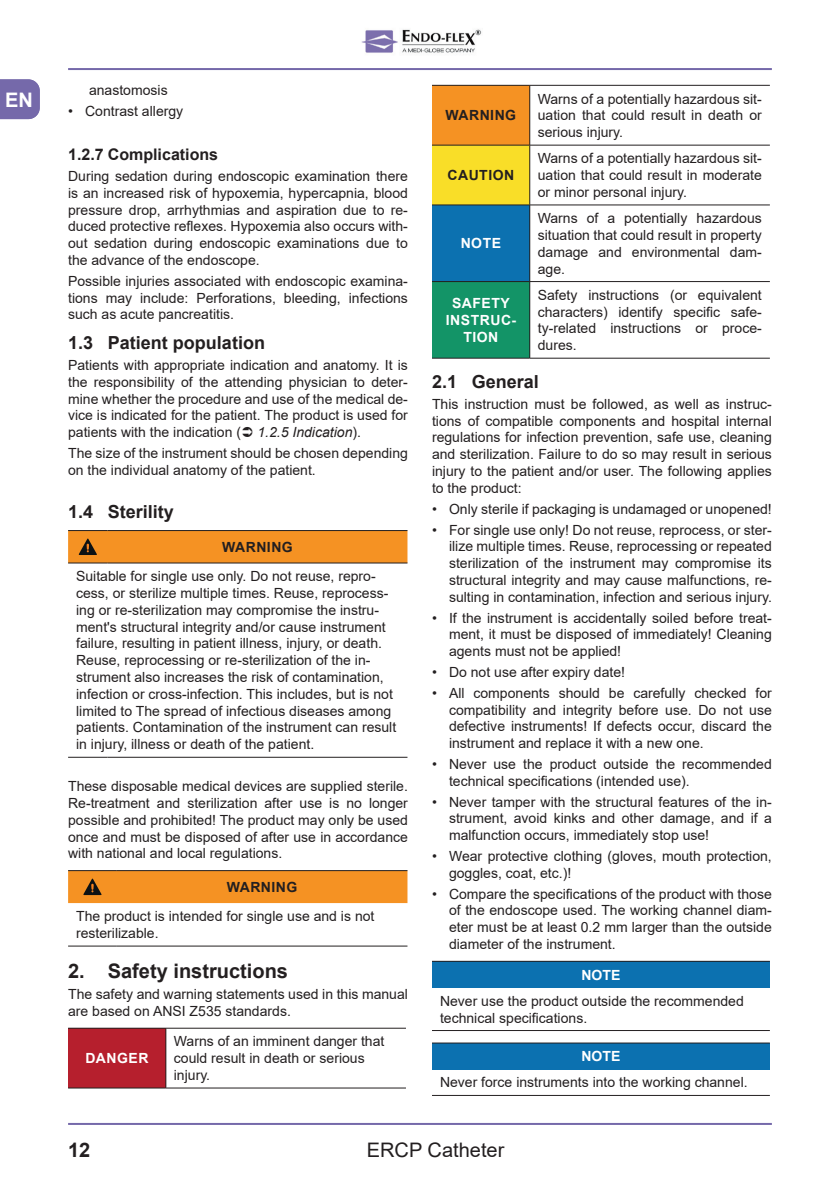
<style>
.page{position:relative;width:840px;height:1191px;background:#fff}
.page>*{position:absolute;margin:0;border:0;box-sizing:border-box;transform-origin:0 0}
.t1{font:700 20px "Arial";color:#231f20}
.t2{font:20px "Arial";color:#231f20}
.t3{font:700 20px "Arial";color:#fff}
.t4{font:700 18px "Arial";color:#231f20}
.t5{font:700 16px "Arial";color:#231f20}
.t6{font:14px/16.8px "Arial";color:#231f20;text-align:justify}
.t7{font:700 14px/16.8px "Arial";letter-spacing:.035em;color:#fff;text-align:center}
.t8{font:700 14px "Arial";letter-spacing:.035em;color:#231f20}
.s1{font-style:italic}
</style>
<div class="page">
<hr style="left:68px;top:68px;width:703px;height:2px;background:#7569aa">
<hr style="left:68px;top:1123px;width:703px;height:2px;background:#7569aa">
<img style="left:361px;top:29px;width:121px;height:24px">
<svg style="left:0;top:79px;width:40px;height:40px;background:#7a6fad"></svg>
<hr style="left:68px;top:757px;width:39px;height:1px;background:#231f20">
<hr style="left:107px;top:757px;width:300px;height:1px;background:#231f20">
<svg style="left:68px;top:530px;width:339px;height:33px;background:#e88b22"></svg>
<hr style="left:68px;top:945px;width:49px;height:1px;background:#231f20">
<hr style="left:117px;top:945px;width:290px;height:1px;background:#231f20">
<svg style="left:68px;top:870px;width:339px;height:33px;background:#eb8d23"></svg>
<div style="left:68px;top:1028px;width:98px;height:60px;background:#b61f2d"></div>
<hr style="left:68px;top:1027px;width:98px;height:1px;background:#231f20">
<hr style="left:166px;top:1027px;width:240px;height:1px;background:#231f20">
<hr style="left:165px;top:1028px;width:1px;height:59px;background:#231f20">
<hr style="left:68px;top:1087px;width:98px;height:1px;background:#231f20">
<hr style="left:166px;top:1087px;width:240px;height:1px;background:#231f20">
<div style="left:432px;top:85px;width:97px;height:60px;background:#f59223"></div>
<div style="left:432px;top:145px;width:97px;height:60px;background:#f9de28"></div>
<div style="left:432px;top:205px;width:97px;height:76px;background:#0c71b0"></div>
<div style="left:432px;top:281px;width:97px;height:77px;background:#139467"></div>
<hr style="left:432px;top:85px;width:97px;height:1px;background:#231f20">
<hr style="left:529px;top:85px;width:240px;height:1px;background:#231f20">
<hr style="left:529px;top:86px;width:1px;height:59px;background:#231f20">
<hr style="left:432px;top:145px;width:97px;height:1px;background:#231f20">
<hr style="left:529px;top:145px;width:240px;height:1px;background:#231f20">
<hr style="left:529px;top:145px;width:1px;height:60px;background:#231f20">
<hr style="left:432px;top:205px;width:97px;height:1px;background:#231f20">
<hr style="left:529px;top:205px;width:240px;height:1px;background:#231f20">
<hr style="left:529px;top:205px;width:1px;height:76px;background:#231f20">
<hr style="left:432px;top:281px;width:97px;height:1px;background:#231f20">
<hr style="left:529px;top:281px;width:240px;height:1px;background:#231f20">
<hr style="left:529px;top:282px;width:1px;height:76px;background:#231f20">
<hr style="left:432px;top:358px;width:97px;height:1px;background:#231f20">
<hr style="left:529px;top:358px;width:240px;height:1px;background:#231f20">
<div style="left:432px;top:961px;width:337px;height:26px;background:#0c71b0"></div>
<hr style="left:432px;top:961px;width:337px;height:1px;background:#231f20">
<hr style="left:432px;top:1030px;width:337px;height:1px;background:#231f20">
<div style="left:432px;top:1043px;width:337px;height:26px;background:#0c71b0"></div>
<hr style="left:432px;top:1042px;width:337px;height:1px;background:#231f20">
<hr style="left:432px;top:1095px;width:337px;height:1px;background:#231f20">
<h1 class="t3" style="left:5px;top:85px;width:29px">EN</h1>
<p class="t6" style="left:89px;top:82px;width:80px">anastomosis</p>
<p class="t6" style="left:68px;top:103px;width:117px">• Contrast allergy</p>
<p class="t5" style="left:68px;top:143px;width:151px">1.2.7 Complications</p>
<p class="t6" style="left:68px;top:167px;width:341px">During sedation during endoscopic examination there is an increased risk of hypoxemia, hypercapnia, blood pressure drop, arrhythmias and aspiration due to re&shy;duced protective reflexes. Hypoxemia also occurs with&shy;out sedation during endoscopic examinations due to the advance of the endoscope.</p>
<p class="t6" style="left:68px;top:272px;width:341px">Possible injuries associated with endoscopic examina&shy;tions may include: Perforations, bleeding, infections such as acute pancreatitis.</p>
<p class="t4" style="left:68px;top:330px;width:198px">1.3 Patient population</p>
<p class="t6" style="left:68px;top:356px;width:341px">Patients with appropriate indication and anatomy. It is the responsibility of the attending physician to deter&shy;mine whether the procedure and use of the medical de&shy;vice is indicated for the patient. The product is used for patients with the indication ( <span class="s1">1.2.5 Indication</span>).</p>
<p class="t6" style="left:68px;top:444px;width:341px">The size of the instrument should be chosen depending on the individual anatomy of the patient.</p>
<p class="t4" style="left:68px;top:499px;width:107px">1.4 Sterility</p>
<p class="t8" style="left:222px;top:537px;width:72px">WARNING</p>
<p class="t6" style="left:76px;top:568px;width:321px;text-align:left">Suitable for single use only. Do not reuse, repro&shy;cess, or sterilize multiple times. Reuse, reprocess&shy;ing or re-sterilization may compromise the instru&shy;ment's structural integrity and/or cause instrument failure, resulting in patient illness, injury, or death.<br>Reuse, reprocessing or re-sterilization of the in&shy;strument also increases the risk of contamination, infection or cross-infection. This includes, but is not limited to The spread of infectious diseases among patients. Contamination of the instrument can result in injury, illness or death of the patient.</p>
<p class="t6" style="left:68px;top:777px;width:341px">These disposable medical devices are supplied sterile.<br>Re-treatment and sterilization after use is no longer possible and prohibited! The product may only be used once and must be disposed of after use in accordance with national and local regulations.</p>
<p class="t8" style="left:227px;top:877px;width:72px">WARNING</p>
<p class="t6" style="left:76px;top:908px;width:300px">The product is intended for single use and is not resterilizable.</p>
<h1 class="t1" style="left:68px;top:957px;width:221px">2. Safety instructions</h1>
<p class="t6" style="left:68px;top:985px;width:341px">The safety and warning statements used in this manual are based on ANSI Z535 standards.</p>
<p class="t7" style="left:85px;top:1050px;width:65px">DANGER</p>
<p class="t6" style="left:174px;top:1033px;width:212px;text-align:left">Warns of an imminent danger that could result in death or serious injury.</p>
<p class="t8" style="left:445px;top:105px;width:72px">WARNING</p>
<p class="t8" style="left:447px;top:165px;width:68px">CAUTION</p>
<p class="t7" style="left:460px;top:235px;width:42px">NOTE</p>
<p class="t6" style="left:537px;top:90px;width:225px">Warns of a potentially hazardous sit&shy;uation that could result in death or serious injury.</p>
<p class="t6" style="left:537px;top:150px;width:225px">Warns of a potentially hazardous sit&shy;uation that could result in moderate or minor personal injury.</p>
<p class="t6" style="left:537px;top:210px;width:225px">Warns of a potentially hazardous situation that could result in property damage and environmental dam&shy;age.</p>
<p class="t7" style="left:445px;top:295px;width:72px">SAFETY<br>INSTRUC-<br>TION</p>
<p class="t6" style="left:537px;top:286px;width:225px">Safety instructions (or equivalent characters) identify specific safe&shy;ty-related instructions or proce&shy;dures.</p>
<p class="t4" style="left:432px;top:369px;width:108px">2.1 General</p>
<p class="t6" style="left:432px;top:395px;width:341px">This instruction must be followed, as well as instruc&shy;tions of compatible components and hospital internal regulations for infection prevention, safe use, cleaning and sterilization. Failure to do so may result in serious injury to the patient and/or user. The following applies to the product:</p>
<p class="t6" style="left:432px;top:500px;width:341px">• Only sterile if packaging is undamaged or unopened!</p>
<p class="t6" style="left:449px;top:521px;width:324px;text-indent:-17px">• For single use only! Do not reuse, reprocess, or ster&shy;ilize multiple times. Reuse, reprocessing or repeated sterilization of the instrument may compromise its structural integrity and may cause malfunctions, re&shy;sulting in contamination, infection and serious injury.</p>
<p class="t6" style="left:449px;top:609px;width:324px;text-indent:-17px">• If the instrument is accidentally soiled before treat&shy;ment, it must be disposed of immediately! Cleaning agents must not be applied!</p>
<p class="t6" style="left:432px;top:663px;width:194px">• Do not use after expiry date!</p>
<p class="t6" style="left:449px;top:684px;width:324px;text-indent:-17px">• All components should be carefully checked for compatibility and integrity before use. Do not use defective instruments! If defects occur, discard the instrument and replace it with a new one.</p>
<p class="t6" style="left:449px;top:755px;width:324px;text-indent:-17px">• Never use the product outside the recommended technical specifications (intended use).</p>
<p class="t6" style="left:449px;top:793px;width:324px;text-indent:-17px">• Never tamper with the structural features of the in&shy;strument, avoid kinks and other damage, and if a malfunction occurs, immediately stop use!</p>
<p class="t6" style="left:449px;top:847px;width:324px;text-indent:-17px">• Wear protective clothing (gloves, mouth protection, goggles, coat, etc.)!</p>
<p class="t6" style="left:449px;top:885px;width:324px;text-indent:-17px">• Compare the specifications of the product with those of the endoscope used. The working channel diam&shy;eter must be at least 0.2 mm larger than the outside diameter of the instrument.</p>
<p class="t7" style="left:581px;top:966px;width:40px">NOTE</p>
<p class="t6" style="left:440px;top:992px;width:305px">Never use the product outside the recommended technical specifications.</p>
<p class="t7" style="left:581px;top:1048px;width:40px">NOTE</p>
<p class="t6" style="left:440px;top:1074px;width:309px">Never force instruments into the working channel.</p>
<h1 class="t1" style="left:68px;top:1136px;width:24px">12</h1>
<h1 class="t2" style="left:366px;top:1136px;width:139px">ERCP Catheter</h1>
</div>
